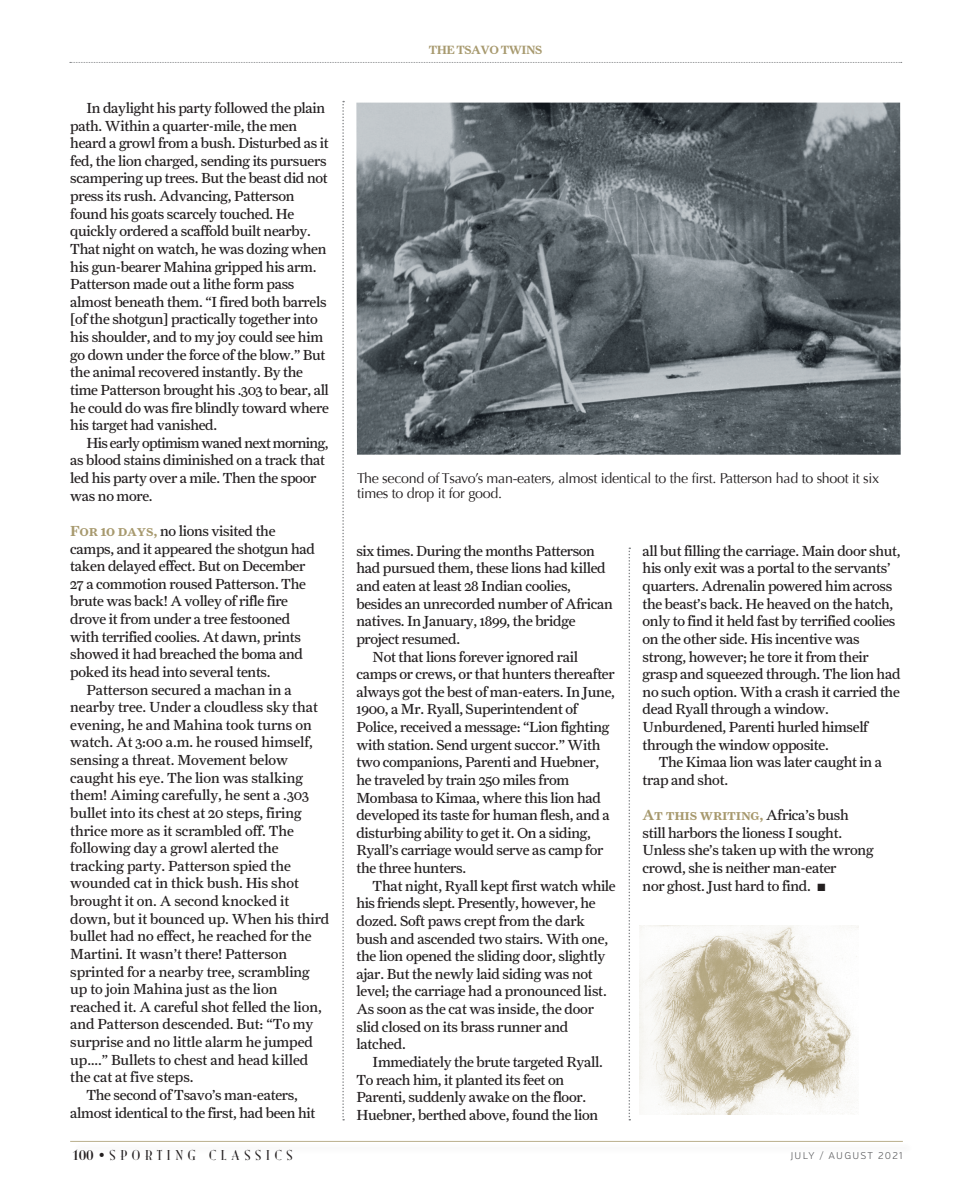
<style>
.page{position:relative;width:972px;height:1188px;background:#fff}
.page>*{position:absolute;margin:0;border:0;box-sizing:border-box;transform-origin:0 0}
.t1{font:15px "Mona Lisa Solid";letter-spacing:.32em;color:#231f20}
.BODY_-SINGLE_LINE_CO{font:14.7px/17.5px "Farnham Text";letter-spacing:-.02em;color:#231f20}
.no_indent__PARA{font:14.7px/17.7px "Farnham Text";letter-spacing:-.02em;color:#231f20}
.t2{font:14.25px/15px "Optima";letter-spacing:-.02em;color:#231f20}
.SC_MonaLisa{font:12px "Farnham Text Semi Bold SC";letter-spacing:-.04em;color:#a7996e}
.t3{font:300 9.75px "Verb";letter-spacing:.125em;color:#57585a}
.s1{font-family:"Farnham Text Semi Bold SC";color:#a7996e}
.s2{font-size:19.5px}
</style>
<div class="page">
<div style="left:71px;top:1142px;width:844px;height:13px;background:#fbfbfb"></div>
<hr style="left:70px;top:1141px;width:833px;height:1px;background:#a7996e">
<svg style="left:70px;top:62px;width:832px;height:1px"></svg>
<svg style="left:342px;top:101px;width:2px;height:1019px"></svg>
<svg style="left:629px;top:548px;width:1px;height:572px"></svg>
<img style="left:356px;top:103px;width:545px;height:352px">
<img style="left:640px;top:925px;width:219px;height:190px">
<p class="BODY_-SINGLE_LINE_CO" style="left:70px;top:99px;width:260px;text-indent:16px">In daylight his party followed the plain path. Within a quarter-mile, the men heard a growl from a bush. Disturbed as it fed, the lion charged, sending its pursuers scampering up trees. But the beast did not press its rush. Advancing, Patterson found his goats scarcely touched. He quickly ordered a scaffold built nearby.<br>That night on watch, he was dozing when his gun-bearer Mahina gripped his arm.<br>Patterson made out a lithe form pass almost beneath them. “I fired both barrels [of the shotgun] practically together into his shoulder, and to my joy could see him go down under the force of the blow.” But the animal recovered instantly. By the time Patterson brought his .303 to bear, all he could do was fire blindly toward where his target had vanished.</p>
<p class="BODY_-SINGLE_LINE_CO" style="left:70px;top:434px;width:260px;text-indent:16px">His early optimism waned next morning, as blood stains diminished on a track that led his party over a mile. Then the spoor was no more.</p>
<p class="no_indent__PARA" style="left:70px;top:522px;width:246px"><span class="s1">For 10 days,</span> no lions visited the camps, and it appeared the shotgun had taken delayed effect. But on December 27 a commotion roused Patterson. The brute was back! A volley of rifle fire drove it from under a tree festooned with terrified coolies. At dawn, prints showed it had breached the boma and poked its head into several tents.</p>
<p class="BODY_-SINGLE_LINE_CO" style="left:70px;top:681px;width:261px;text-indent:16px">Patterson secured a machan in a nearby tree. Under a cloudless sky that evening, he and Mahina took turns on watch. At 3:00 a.m. he roused himself, sensing a threat. Movement below caught his eye. The lion was stalking them! Aiming carefully, he sent a .303 bullet into its chest at 20 steps, firing thrice more as it scrambled off. The following day a growl alerted the tracking party. Patterson spied the wounded cat in thick bush. His shot brought it on. A second knocked it down, but it bounced up. When his third bullet had no effect, he reached for the Martini. It wasn’t there! Patterson sprinted for a nearby tree, scrambling up to join Mahina just as the lion reached it. A careful shot felled the lion, and Patterson descended. But: “To my surprise and no little alarm he jumped up….” Bullets to chest and head killed the cat at five steps.</p>
<p class="BODY_-SINGLE_LINE_CO" style="left:70px;top:1086px;width:247px;text-align:center">The second of Tsavo’s man-eaters, almost identical to the first, had been hit</p>
<p class="SC_MonaLisa" style="left:429px;top:42px;width:115px">THE TSAVO TWINS</p>
<p class="t2" style="left:357px;top:470px;width:524px">The second of Tsavo’s man-eaters, almost identical to the first. Patterson had to shoot it six times to drop it for good.</p>
<p class="BODY_-SINGLE_LINE_CO" style="left:356px;top:542px;width:258px">six times. During the months Patterson had pursued them, these lions had killed and eaten at least 28 Indian coolies, besides an unrecorded number of African natives. In January, 1899, the bridge project resumed.</p>
<p class="BODY_-SINGLE_LINE_CO" style="left:356px;top:648px;width:260px;text-indent:16px">Not that lions forever ignored rail camps or crews, or that hunters thereafter always got the best of man-eaters. In June, 1900, a Mr. Ryall, Superintendent of Police, received a message: “Lion fighting with station. Send urgent succor.” With two companions, Parenti and Huebner, he traveled by train 250 miles from Mombasa to Kimaa, where this lion had developed its taste for human flesh, and a disturbing ability to get it. On a siding, Ryall’s carriage would serve as camp for the three hunters.</p>
<p class="BODY_-SINGLE_LINE_CO" style="left:356px;top:877px;width:261px;text-indent:16px">That night, Ryall kept first watch while his friends slept. Presently, however, he dozed. Soft paws crept from the dark bush and ascended two stairs. With one, the lion opened the sliding door, slightly ajar. But the newly laid siding was not level; the carriage had a pronounced list.<br>As soon as the cat was inside, the door slid closed on its brass runner and latched.</p>
<p class="BODY_-SINGLE_LINE_CO" style="left:356px;top:1053px;width:248px;text-indent:16px">Immediately the brute targeted Ryall.<br>To reach him, it planted its feet on Parenti, suddenly awake on the floor.<br>Huebner, berthed above, found the lion</p>
<p class="BODY_-SINGLE_LINE_CO" style="left:643px;top:542px;width:260px">all but filling the carriage. Main door shut, his only exit was a portal to the servants’ quarters. Adrenalin powered him across the beast’s back. He heaved on the hatch, only to find it held fast by terrified coolies on the other side. His incentive was strong, however; he tore it from their grasp and squeezed through. The lion had no such option. With a crash it carried the dead Ryall through a window.<br>Unburdened, Parenti hurled himself through the window opposite.</p>
<p class="BODY_-SINGLE_LINE_CO" style="left:643px;top:753px;width:241px;text-indent:16px">The Kimaa lion was later caught in a trap and shot.</p>
<p class="no_indent__PARA" style="left:643px;top:806px;width:233px"><span class="s1">At this writing,</span> Africa’s bush still harbors the lioness I sought.<br>Unless she’s taken up with the wrong crowd, she is neither man-eater<br>nor ghost. Just hard to find. ■</p>
<p class="t1" style="left:72px;top:1147px;width:223px"><span class="s2">100</span> • SPORTING CLASSICS</p>
<p class="t3" style="left:791px;top:1150px;width:113px">JULY / AUGUST 2021</p>
</div>
